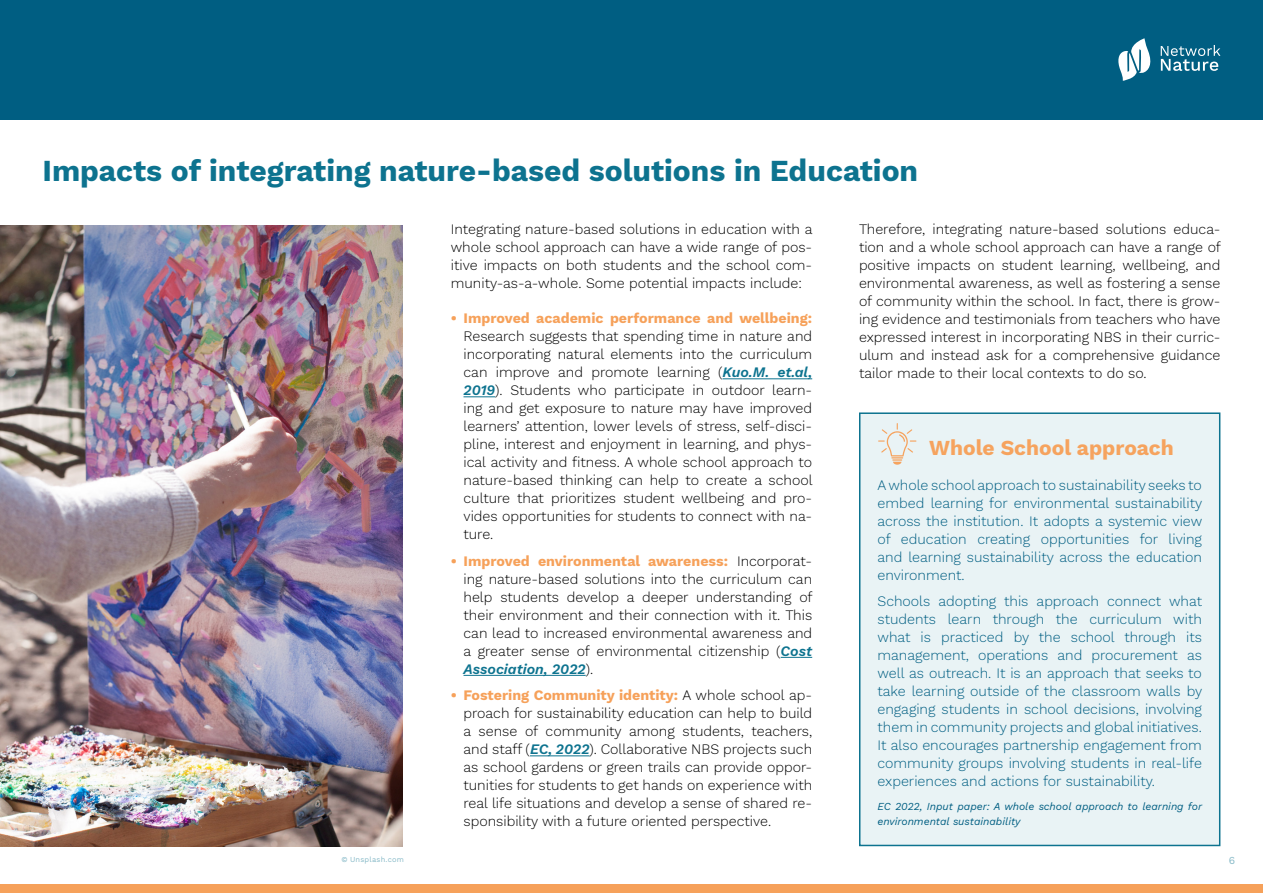
<style>
.page{position:relative;width:1263px;height:893px;background:#fff}
.page>*{position:absolute;margin:0;border:0;box-sizing:border-box;transform-origin:0 0}
.t1{font:700 30px "Work Sans";color:#0d738f}
.t2{font:700 21px "Work Sans";color:#f6a35e}
.t3{font:300 14.25px/18px "Work Sans";color:#000;text-align:justify}
.t4{font:300 14.25px/18px "Work Sans";color:#005e82;text-align:justify}
.t5{font:700 14.25px "Work Sans";color:#f6a15a}
.t6{font:italic 10.5px/15px "Work Sans";color:#005e82}
.t7{font:10.5px "Work Sans";color:#86b9c7}
.t8{font:7.5px "Work Sans";letter-spacing:.025em;color:#86b9c7}
.s1{font-weight:600;font-style:italic;color:#0d738f}
.s2{font-weight:700;color:#f6a15a}
</style>
<div class="page">
<div style="left:0;top:0;width:1263px;height:119px;background:#005e82"></div>
<div style="left:0;top:884px;width:1263px;height:9px;background:#f6a15a"></div>
<svg style="left:1161px;top:45px;width:59px;height:26px"></svg>
<svg style="left:1118px;top:38px;width:33px;height:43px"></svg>
<hr style="left:722px;top:378px;width:90px;height:1px;background:#0d738f">
<hr style="left:463px;top:396px;width:32px;height:1px;background:#0d738f">
<hr style="left:781px;top:657px;width:31px;height:1px;background:#0d738f">
<hr style="left:463px;top:675px;width:123px;height:1px;background:#0d738f">
<hr style="left:530px;top:755px;width:59px;height:1px;background:#0d738f">
<img style="left:0;top:225px;width:403px;height:621px">
<div style="left:860px;top:413px;width:360px;height:432px;background:#e9f3f5"></div>
<div style="left:859px;top:412px;width:361px;height:434px;border:2px solid #0d738f"></div>
<svg style="left:878px;top:423px;width:38px;height:42px"></svg>
<h1 class="t1" style="left:43px;top:148px;width:877px">Impacts of integrating nature-based solutions in Education</h1>
<p class="t3" style="left:451px;top:220px;width:363px">Integrating nature-based solutions in education with a whole school approach can have a wide range of pos&shy;itive impacts on both students and the school com&shy;munity-as-a-whole. Some potential impacts include:</p>
<p class="t5" style="left:451px;top:308px;width:363px">• Improved academic performance and wellbeing:</p>
<p class="t3" style="left:463px;top:327px;width:351px">Research suggests that spending time in nature and incorporating natural elements into the curriculum can improve and promote learning (<span class="s1">Kuo.M. et.al, 2019</span>). Students who participate in outdoor learn&shy;ing and get exposure to nature may have improved learners’ attention, lower levels of stress, self-disci&shy;pline, interest and enjoyment in learning, and phys&shy;ical activity and fitness. A whole school approach to nature-based thinking can help to create a school culture that prioritizes student wellbeing and pro&shy;vides opportunities for students to connect with na&shy;ture.</p>
<p class="t3" style="left:463px;top:551px;width:351px;text-indent:-13px"><span class="s2">• Improved environmental awareness:</span> Incorporat&shy;ing nature-based solutions into the curriculum can help students develop a deeper understanding of their environment and their connection with it. This can lead to increased environmental awareness and a greater sense of environmental citizenship (<span class="s1">Cost Association, 2022</span>).</p>
<p class="t3" style="left:463px;top:686px;width:350px;text-indent:-13px"><span class="s2">• Fostering Community identity:</span> A whole school ap&shy;proach for sustainability education can help to build a sense of community among students, teachers, and staff (<span class="s1">EC, 2022</span>). Collaborative NBS projects such as school gardens or green trails can provide oppor&shy;tunities for students to get hands on experience with real life situations and develop a sense of shared re&shy;sponsibility with a future oriented perspective.</p>
<p class="t3" style="left:859px;top:220px;width:363px">Therefore, integrating nature-based solutions educa&shy;tion and a whole school approach can have a range of positive impacts on student learning, wellbeing, and environmental awareness, as well as fostering a sense of community within the school. In fact, there is grow&shy;ing evidence and testimonials from teachers who have expressed interest in incorporating NBS in their curric&shy;ulum and instead ask for a comprehensive guidance tailor made to their local contexts to do so.</p>
<h2 class="t2" style="left:929px;top:432px;width:246px">Whole School approach</h2>
<p class="t4" style="left:877px;top:475px;width:326px">A whole school approach to sustainability seeks to embed learning for environmental sustainability across the institution. It adopts a systemic view of education creating opportunities for living and learning sustainability across the education environment.</p>
<p class="t4" style="left:877px;top:592px;width:326px">Schools adopting this approach connect what students learn through the curriculum with what is practiced by the school through its management, operations and procurement as well as outreach. It is an approach that seeks to take learning outside of the classroom walls by engaging students in school decisions, involving them in community projects and global initiatives.<br>It also encourages partnership engagement from community groups involving students in real-life experiences and actions for sustainability.</p>
<p class="t6" style="left:877px;top:798px;width:326px">EC 2022, Input paper: A whole school approach to learning for environmental sustainability</p>
<p class="t8" style="left:341px;top:853px;width:64px">© Unsplash.com</p>
<p class="t7" style="left:1229px;top:853px;width:8px">6</p>
</div>
